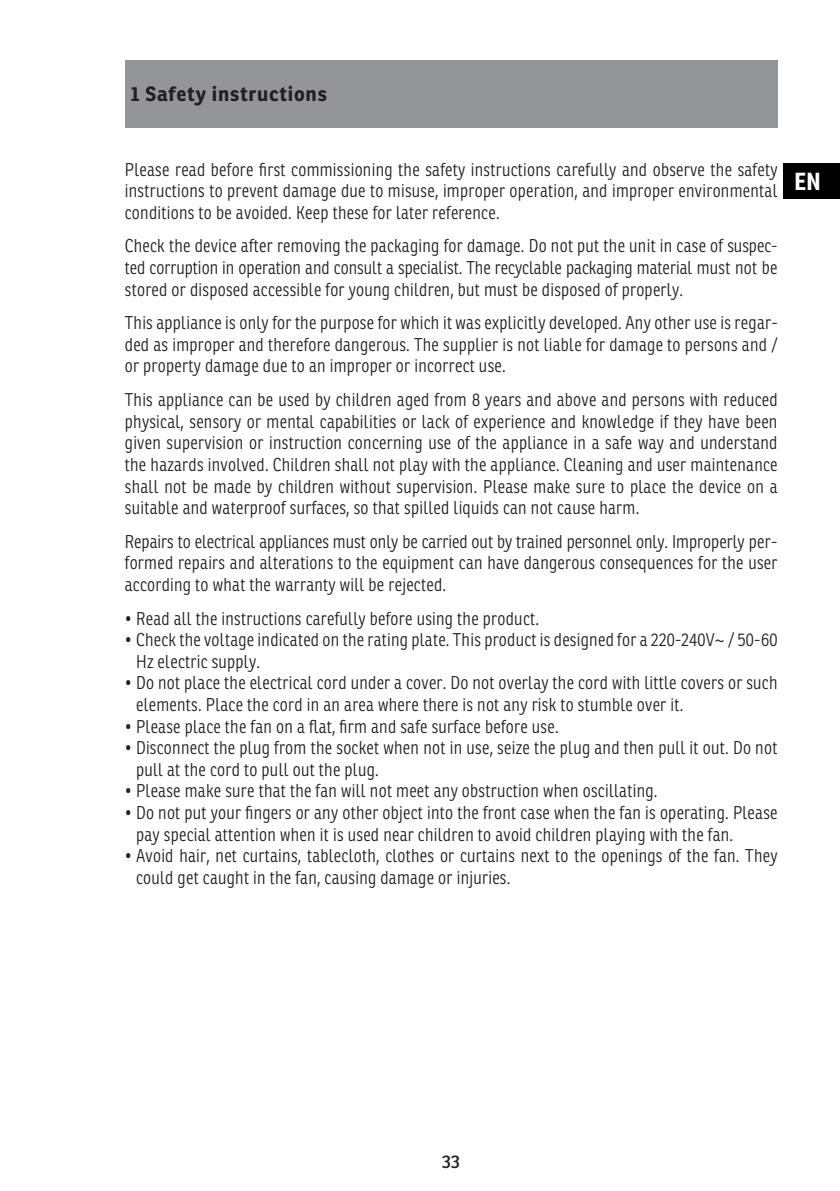
<style>
.page{position:relative;width:840px;height:1191px;background:#fff}
.page>*{position:absolute;margin:0;border:0;box-sizing:border-box;transform-origin:0 0}
.t1{font:700 24px "Ronnia Cond";color:#fff}
.t2{font:700 20px "Ronnia";letter-spacing:.035em;color:#231f20}
.t3{font:300 18px/21.6px "Ronnia Cond";letter-spacing:.015em;color:#231f20;text-align:justify}
.t4{font:18px "Ronnia";color:#231f20}
</style>
<div class="page">
<div style="left:125px;top:60px;width:652px;height:67px;background:#939598"></div>
<div style="left:782px;top:163px;width:57px;height:36px;background:#000"></div>
<p class="t2" style="left:130px;top:81px;width:198px">1 Safety instructions</p>
<p class="t3" style="left:125px;top:158px;width:653px">Please read before first commissioning the safety instructions carefully and observe the safety instructions to prevent damage due to misuse, improper operation, and improper environmental conditions to be avoided. Keep these for later reference.</p>
<p class="t3" style="left:125px;top:235px;width:653px">Check the device after removing the packaging for damage. Do not put the unit in case of suspec&shy;ted corruption in operation and consult a specialist. The recyclable packaging material must not be stored or disposed accessible for young children, but must be disposed of properly.</p>
<p class="t3" style="left:125px;top:312px;width:654px">This appliance is only for the purpose for which it was explicitly developed. Any other use is regar&shy;ded as improper and therefore dangerous. The supplier is not liable for damage to persons and / or property damage due to an improper or incorrect use.</p>
<p class="t3" style="left:125px;top:389px;width:654px">This appliance can be used by children aged from 8 years and above and persons with reduced physical, sensory or mental capabilities or lack of experience and knowledge if they have been given supervision or instruction concerning use of the appliance in a safe way and understand the hazards involved. Children shall not play with the appliance. Cleaning and user maintenance shall not be made by children without supervision. Please make sure to place the device on a suitable and waterproof surfaces, so that spilled liquids can not cause harm.</p>
<p class="t3" style="left:125px;top:530px;width:653px">Repairs to electrical appliances must only be carried out by trained personnel only. Improperly per&shy;formed repairs and alterations to the equipment can have dangerous consequences for the user according to what the warranty will be rejected.</p>
<p class="t3" style="left:125px;top:607px;width:415px">• Read all the instructions carefully before using the product.</p>
<p class="t3" style="left:136px;top:629px;width:642px;text-indent:-11px">• Check the voltage indicated on the rating plate. This product is designed for a 220-240V~ / 50-60<br>Hz electric supply.</p>
<p class="t3" style="left:136px;top:672px;width:642px;text-indent:-11px">• Do not place the electrical cord under a cover. Do not overlay the cord with little covers or such elements. Place the cord in an area where there is not any risk to stumble over it.</p>
<p class="t3" style="left:125px;top:715px;width:435px">• Please place the fan on a flat, firm and safe surface before use.</p>
<p class="t3" style="left:136px;top:737px;width:642px;text-indent:-11px">• Disconnect the plug from the socket when not in use, seize the plug and then pull it out. Do not pull at the cord to pull out the plug.</p>
<p class="t3" style="left:125px;top:780px;width:534px">• Please make sure that the fan will not meet any obstruction when oscillating.</p>
<p class="t3" style="left:136px;top:802px;width:642px;text-indent:-11px">• Do not put your fingers or any other object into the front case when the fan is operating. Please pay special attention when it is used near children to avoid children playing with the fan.</p>
<p class="t3" style="left:136px;top:845px;width:642px;text-indent:-11px">• Avoid hair, net curtains, tablecloth, clothes or curtains next to the openings of the fan. They could get caught in the fan, causing damage or injuries.</p>
<h1 class="t1" style="left:794px;top:166px;width:27px">EN</h1>
<p class="t4" style="left:442px;top:1150px;width:20px">33</p>
</div>
